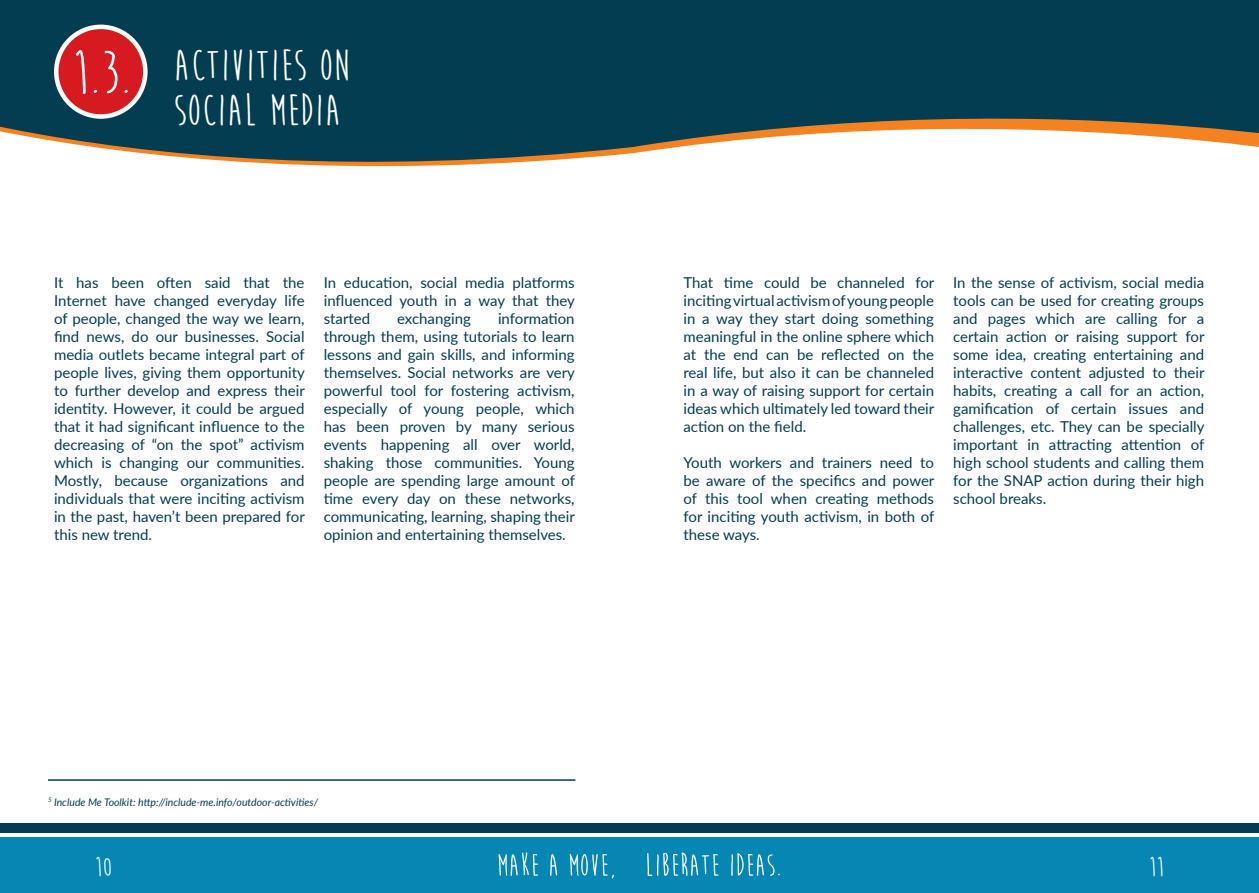
<style>
.page{position:relative;width:1259px;height:893px;background:#fff}
.page>*{position:absolute;margin:0;border:0;box-sizing:border-box;transform-origin:0 0}
.t1{font:700 60.75px "Moon Flower";color:#fff}
.t2{font:700 60px "Moon Flower";color:#fff}
.t3{font:700 45px/45px "Moon Flower";letter-spacing:.02em;color:#fff}
.t4{font:700 27px "Moon Flower";color:#fff}
.t5{font:15px/18px "Lato";color:#023d52;text-align:justify}
.t6{font:italic 10.5px "Lato";color:#023d52}
.s1{font-size:60.75px}
</style>
<div class="page">
<div style="left:0;top:838px;width:1259px;height:55px;background:#0586b3"></div>
<div style="left:0;top:824px;width:1259px;height:9px;background:#023d52"></div>
<svg style="left:498px;top:852px;width:40px;height:24px"></svg>
<svg style="left:550px;top:854px;width:7px;height:22px"></svg>
<svg style="left:570px;top:854px;width:44px;height:24px"></svg>
<svg style="left:647px;top:852px;width:71px;height:24px"></svg>
<svg style="left:731px;top:853px;width:48px;height:23px"></svg>
<hr style="left:48px;top:779px;width:527px;height:2px;background:#023d52">
<svg style="left:0;top:0;width:1259px;height:167px;fill:#023d52"></svg>
<div style="left:56px;top:27px;width:89px;height:90px;background:#d71920;border-radius:50%"></div>
<div style="left:54px;top:25px;width:94px;height:94px;border:4px solid #fff;border-radius:50%"></div>
<h2 class="t2" style="left:95px;top:40px;width:382px"><span class="s1">1.</span> OUTDOOR ACTIVITIES</h2>
<h3 class="t3" style="left:174px;top:44px;width:177px">ACTIVITIES ON<br>SOCIAL MEDIA</h3>
<h1 class="t1" style="left:72px;top:42px;width:61px">1.3.</h1>
<p class="t5" style="left:54px;top:273px;width:252px">It has been often said that the Internet have changed everyday life of people, changed the way we learn, find news, do our businesses. Social media outlets became integral part of people lives, giving them opportunity to further develop and express their identity. However, it could be argued that it had significant influence to the decreasing of “on the spot” activism which is changing our communities.<br>Mostly, because organizations and individuals that were inciting activism in the past, haven’t been prepared for this new trend.</p>
<p class="t5" style="left:324px;top:273px;width:253px">In education, social media platforms influenced youth in a way that they started</p>
<p class="t5" style="left:397px;top:309px;width:75px">exchanging</p>
<p class="t5" style="left:324px;top:309px;width:253px;text-indent:174px">information through them, using tutorials to learn lessons and gain skills, and informing themselves. Social networks are very powerful tool for fostering activism, especially of young people, which has been proven by many serious events happening all over world, shaking those communities. Young people are spending large amount of time every day on these networks, communicating, learning, shaping their opinion and entertaining themselves.</p>
<p class="t6" style="left:48px;top:794px;width:271px"><sup>5</sup> Include Me Toolkit: http://include-me.info/outdoor-activities/</p>
<p class="t5" style="left:683px;top:273px;width:252px">That time could be channeled for inciting virtual activism of young people in a way they start doing something meaningful in the online sphere which at the end can be reflected on the real life, but also it can be channeled in a way of raising support for certain ideas which ultimately led toward their action on the field.</p>
<p class="t5" style="left:683px;top:453px;width:252px">Youth workers and trainers need to be aware of the specifics and power of this tool when creating methods for inciting youth activism, in both of these ways.</p>
<p class="t5" style="left:953px;top:273px;width:253px">In the sense of activism, social media tools can be used for creating groups and pages which are calling for a certain action or raising support for some idea, creating entertaining and interactive content adjusted to their habits, creating a call for an action, gamification of certain issues and challenges, etc. They can be specially important in attracting attention of high school students and calling them for the SNAP action during their high school breaks.</p>
<h3 class="t4" style="left:95px;top:853px;width:19px">10</h3>
<h3 class="t4" style="left:1148px;top:853px;width:17px">11</h3>
</div>
